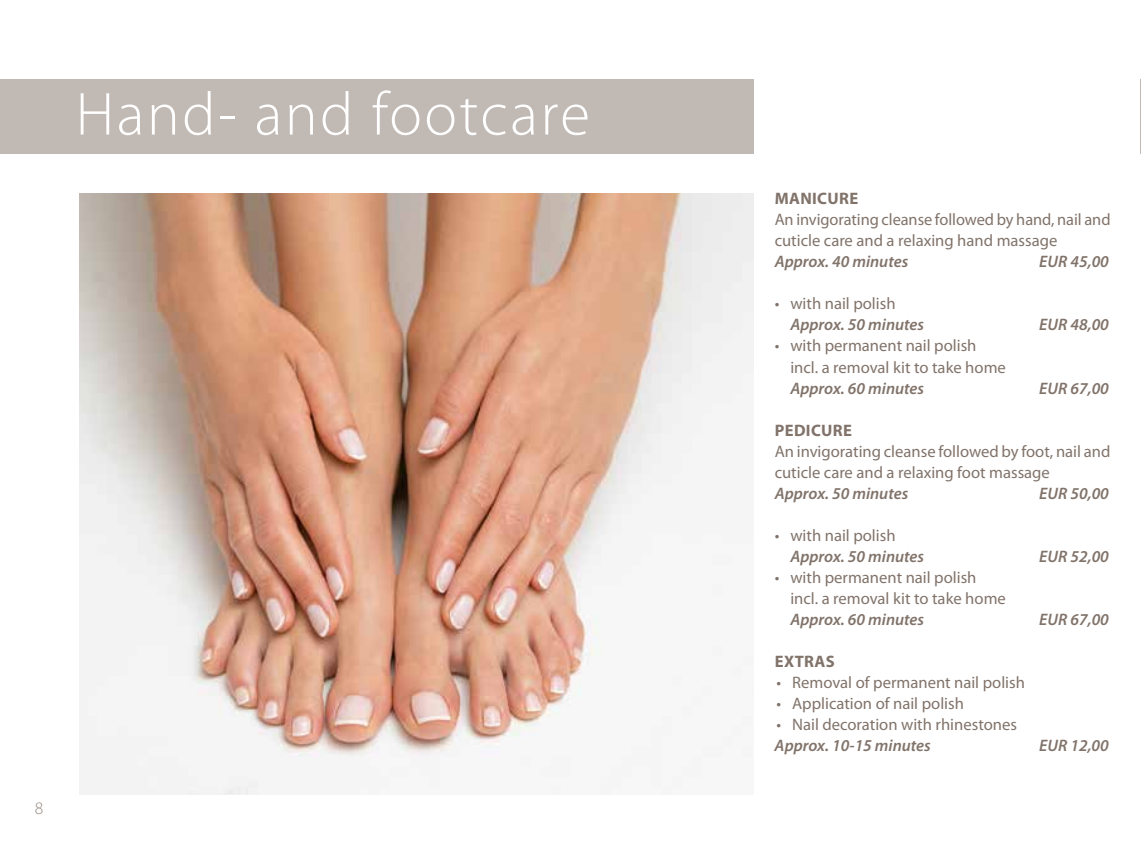
<style>
.page{position:relative;width:1141px;height:844px;background:#fff}
.page>*{position:absolute;margin:0;border:0;box-sizing:border-box;transform-origin:0 0}
.t1{font:300 61.25px "Myriad Pro";letter-spacing:.04em;color:#fff}
.t2{font:300 17.5px "Myriad Pro";color:#978b82}
.t3{font:16.62px/21px "Myriad Pro";color:#81736a}
.t4{font:italic 600 16.62px "Myriad Pro";color:#81736a}
.t5{font:700 16.62px "Myriad Pro";letter-spacing:.02em;color:#81736a}
</style>
<div class="page">
<img style="left:79px;top:193px;width:675px;height:601px">
<div style="left:0;top:79px;width:754px;height:75px;background:#c1b9b4"></div>
<hr style="left:1140px;top:79px;width:1px;height:75px;background:#c1b9b4">
<h1 class="t1" style="left:76px;top:77px;width:516px">Hand- and footcare</h1>
<p class="t2" style="left:35px;top:797px;width:10px">8</p>
<p class="t5" style="left:775px;top:188px;width:85px">MANICURE</p>
<p class="t3" style="left:775px;top:209px;width:337px">An invigorating cleanse followed by hand, nail and cuticle care and a relaxing hand massage</p>
<p class="t4" style="left:775px;top:251px;width:135px">Approx. 40 minutes</p>
<p class="t4" style="left:1039px;top:251px;width:71px">EUR 45,00</p>
<p class="t3" style="left:775px;top:293px;width:122px">• with nail polish</p>
<p class="t4" style="left:790px;top:314px;width:135px">Approx. 50 minutes</p>
<p class="t4" style="left:1039px;top:314px;width:71px">EUR 48,00</p>
<p class="t3" style="left:790px;top:335px;width:217px;text-indent:-16px">• with permanent nail polish incl. a removal kit to take home</p>
<p class="t4" style="left:790px;top:377px;width:135px">Approx. 60 minutes</p>
<p class="t4" style="left:1039px;top:377px;width:71px">EUR 67,00</p>
<p class="t5" style="left:775px;top:419px;width:79px">PEDICURE</p>
<p class="t3" style="left:775px;top:440px;width:337px">An invigorating cleanse followed by foot, nail and cuticle care and a relaxing foot massage</p>
<p class="t4" style="left:775px;top:482px;width:135px">Approx. 50 minutes</p>
<p class="t4" style="left:1039px;top:482px;width:71px">EUR 50,00</p>
<p class="t3" style="left:775px;top:524px;width:122px">• with nail polish</p>
<p class="t4" style="left:790px;top:545px;width:135px">Approx. 50 minutes</p>
<p class="t4" style="left:1039px;top:545px;width:71px">EUR 52,00</p>
<p class="t3" style="left:790px;top:566px;width:217px;text-indent:-16px">• with permanent nail polish incl. a removal kit to take home</p>
<p class="t4" style="left:790px;top:608px;width:135px">Approx. 60 minutes</p>
<p class="t4" style="left:1039px;top:608px;width:71px">EUR 67,00</p>
<p class="t5" style="left:775px;top:650px;width:61px">EXTRAS</p>
<p class="t3" style="left:776px;top:671px;width:250px">• Removal of permanent nail polish</p>
<p class="t3" style="left:776px;top:692px;width:189px">• Application of nail polish</p>
<p class="t3" style="left:776px;top:713px;width:242px">• Nail decoration with rhinestones</p>
<p class="t4" style="left:775px;top:734px;width:158px">Approx. 10-15 minutes</p>
<p class="t4" style="left:1039px;top:734px;width:71px">EUR 12,00</p>
</div>
